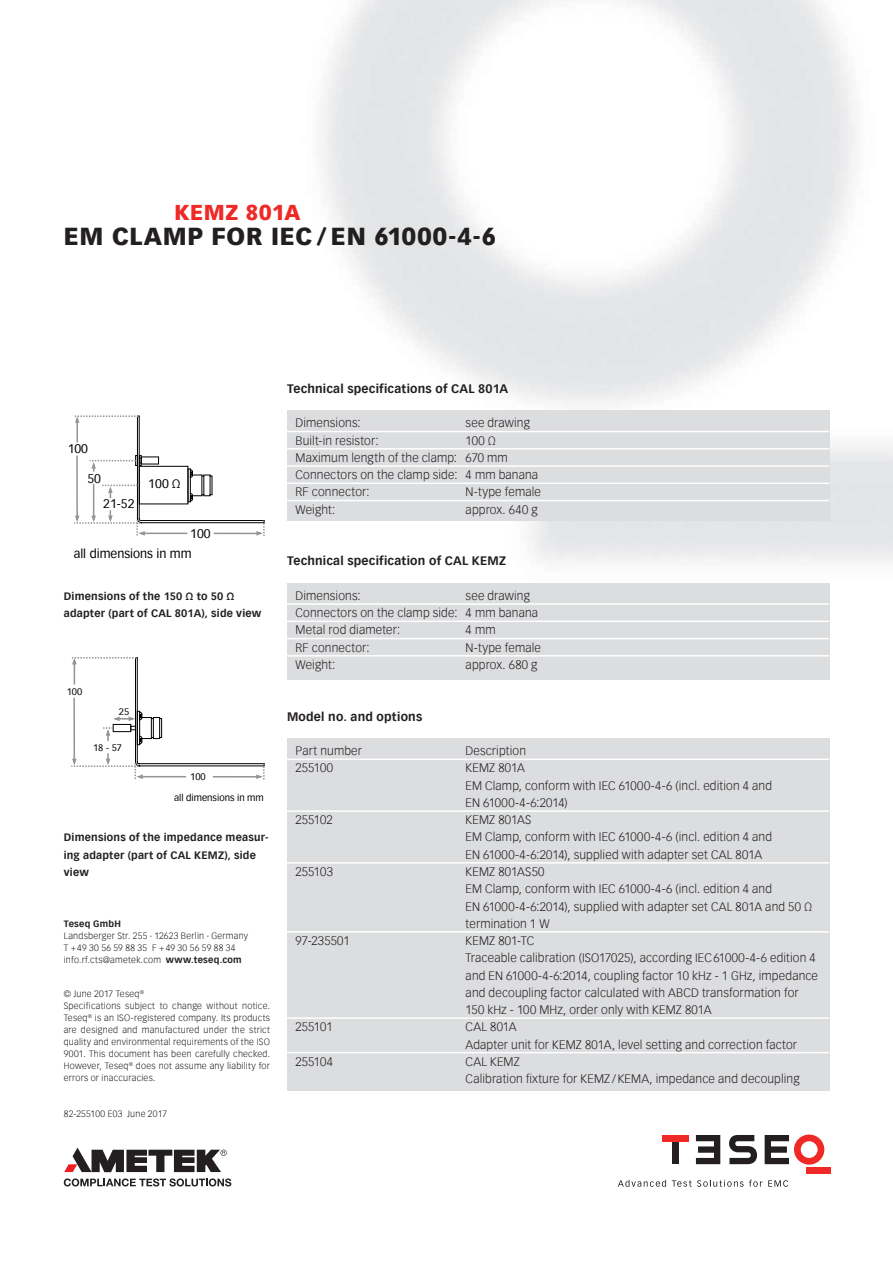
<style>
.page{position:relative;width:893px;height:1263px;background:#fff}
.page>*{position:absolute;margin:0;border:0;box-sizing:border-box;transform-origin:0 0}
.t1{font:900 24px "Vectora Com";letter-spacing:.03em;color:#231f20}
.t2{font:900 21px "Vectora Com";letter-spacing:.03em;color:#ee2926}
.t3{font:12.15px/20px "Vectora Com";color:#000}
.t4{font:300 12px/17.2px "Vectora Com";letter-spacing:.01em;color:#231f20}
.t5{font:700 12px "Vectora Com";letter-spacing:.02em;color:#231f20}
.t6{font:700 10.5px/17.2px "Vectora Com";letter-spacing:.02em;color:#231f20}
.t7{font:9.3px "Vectora Com";color:#000}
.t8{font:300 9px/12px "Vectora Com";letter-spacing:.025em;color:#231f20}
.t9{font:700 9px "Vectora Com";letter-spacing:.03em;color:#231f20}
.s1{font-weight:700}
</style>
<div class="page">
<svg style="left:64px;top:1178px;width:167px;height:8px"></svg>
<svg style="left:64px;top:1147px;width:163px;height:25px"></svg>
<hr style="left:137px;top:416px;width:1px;height:103px;background:#000">
<hr style="left:139px;top:416px;width:1px;height:103px;background:#000">
<div style="left:139px;top:466px;width:49px;height:38px;border:1px solid #000"></div>
<svg style="left:188px;top:469px;width:25px;height:34px"></svg>
<div style="left:141px;top:457px;width:18px;height:7px;border:1px solid #000"></div>
<hr style="left:76px;top:419px;width:2px;height:23px;background:#939598">
<svg style="left:74px;top:415px;width:65px;height:8px"></svg>
<svg style="left:102px;top:485px;width:35px;height:13px"></svg>
<svg style="left:90px;top:455px;width:51px;height:17px"></svg>
<hr style="left:93px;top:484px;width:1px;height:35px;background:#939598">
<hr style="left:76px;top:455px;width:2px;height:64px;background:#939598">
<svg style="left:74px;top:510px;width:191px;height:26px"></svg>
<hr style="left:135px;top:658px;width:1px;height:104px;background:#000">
<hr style="left:137px;top:658px;width:1px;height:104px;background:#000">
<svg style="left:71px;top:657px;width:66px;height:27px"></svg>
<svg style="left:103px;top:711px;width:59px;height:34px"></svg>
<hr style="left:73px;top:698px;width:2px;height:64px;background:#939598">
<svg style="left:71px;top:753px;width:194px;height:27px"></svg>
<div style="left:806px;top:1167px;width:24px;height:6px;background:#ee2926"></div>
<svg style="left:765px;top:1134px;width:59px;height:30px"></svg>
<svg style="left:696px;top:1135px;width:24px;height:29px"></svg>
<div style="left:672px;top:1141px;width:7px;height:23px;background:#231f20"></div>
<div style="left:662px;top:1135px;width:27px;height:6px;background:#ee2926"></div>
<svg style="left:618px;top:1180px;width:48px;height:7px"></svg>
<svg style="left:672px;top:1180px;width:90px;height:7px"></svg>
<svg style="left:768px;top:1180px;width:20px;height:7px"></svg>
<svg style="left:729px;top:1135px;width:28px;height:29px"></svg>
<div style="left:287px;top:738px;width:542px;height:352px;background:#dcdddf"></div>
<hr style="left:287px;top:758px;width:542px;height:2px;background:#fff">
<hr style="left:287px;top:810px;width:542px;height:2px;background:#fff">
<hr style="left:287px;top:862px;width:542px;height:1px;background:#fff">
<hr style="left:287px;top:931px;width:542px;height:1px;background:#fff">
<hr style="left:287px;top:1017px;width:542px;height:2px;background:#fff">
<hr style="left:287px;top:1052px;width:542px;height:1px;background:#fff">
<div style="left:287px;top:410px;width:542px;height:111px;background:#dcdddf"></div>
<hr style="left:287px;top:431px;width:542px;height:1px;background:#fff">
<hr style="left:287px;top:448px;width:542px;height:1px;background:#fff">
<hr style="left:287px;top:465px;width:542px;height:2px;background:#fff">
<hr style="left:287px;top:482px;width:542px;height:2px;background:#fff">
<hr style="left:287px;top:500px;width:542px;height:1px;background:#fff">
<div style="left:287px;top:583px;width:542px;height:96px;background:#dcdddf"></div>
<hr style="left:287px;top:603px;width:542px;height:2px;background:#fff">
<hr style="left:287px;top:620px;width:542px;height:2px;background:#fff">
<hr style="left:287px;top:638px;width:542px;height:1px;background:#fff">
<hr style="left:287px;top:655px;width:542px;height:1px;background:#fff">
<h2 class="t2" style="left:174px;top:200px;width:128px">KEMZ 801A</h2>
<h1 class="t1" style="left:64px;top:221px;width:434px">EM CLAMP FOR IEC / EN 61000-4-6</h1>
<p class="t3" style="left:68px;top:439px;width:22px">100</p>
<p class="t3" style="left:87px;top:468px;width:15px">50</p>
<p class="t3" style="left:103px;top:494px;width:33px">21-52</p>
<p class="t3" style="left:148px;top:473px;width:34px">100 Ω</p>
<p class="t3" style="left:74px;top:523px;width:138px;text-indent:117px">100 all dimensions in mm</p>
<p class="t6" style="left:64px;top:587px;width:199px">Dimensions of the 150 Ω to 50 Ω adapter (part of CAL 801A), side view</p>
<p class="t7" style="left:67px;top:686px;width:17px">100</p>
<p class="t7" style="left:119px;top:706px;width:12px">25</p>
<p class="t7" style="left:93px;top:742px;width:30px">18 - 57</p>
<p class="t7" style="left:190px;top:771px;width:17px">100</p>
<p class="t7" style="left:174px;top:792px;width:91px">all dimensions in mm</p>
<p class="t6" style="left:64px;top:829px;width:206px">Dimensions of the impedance measur&shy;ing adapter (part of CAL KEMZ), side view</p>
<p class="t9" style="left:64px;top:918px;width:59px">Teseq GmbH</p>
<p class="t8" style="left:64px;top:930px;width:186px">Landsberger Str. 255 · 12623 Berlin · Germany<br>T +49 30 56 59 88 35 F +49 30 56 59 88 34 info.rf.cts@ametek.com <span class="s1">www.teseq.com</span></p>
<p class="t8" style="left:64px;top:987px;width:208px">© June 2017 Teseq<sup>®<br></sup>Specifications subject to change without notice.<br>Teseq<sup>®</sup> is an ISO-registered company. Its products are designed and manufactured under the strict quality and environmental requirements of the ISO 9001. This document has been carefully checked.<br>However, Teseq<sup>®</sup> does not assume any liability for errors or inaccuracies.</p>
<p class="t8" style="left:64px;top:1108px;width:105px">82-255100 E03 June 2017</p>
<p class="t5" style="left:287px;top:381px;width:223px">Technical specifications of CAL 801A</p>
<p class="t4" style="left:296px;top:414px;width:67px">Dimensions:</p>
<p class="t4" style="left:466px;top:414px;width:66px">see drawing</p>
<p class="t4" style="left:296px;top:432px;width:84px">Built-in resistor:</p>
<p class="t4" style="left:296px;top:432px;width:244px;text-indent:170px">100 Ω<br>Maximum length of the clamp: 670 mm<br>Connectors on the clamp side: 4 mm banana<br>RF connector:</p>
<p class="t4" style="left:466px;top:483px;width:77px">N-type female</p>
<p class="t4" style="left:296px;top:501px;width:41px">Weight:</p>
<p class="t4" style="left:466px;top:501px;width:73px">approx. 640 g</p>
<p class="t5" style="left:287px;top:554px;width:220px">Technical specification of CAL KEMZ</p>
<p class="t4" style="left:296px;top:587px;width:67px">Dimensions:</p>
<p class="t4" style="left:296px;top:587px;width:244px;text-indent:170px">see drawing<br>Connectors on the clamp side: 4 mm banana<br>Metal rod diameter:</p>
<p class="t4" style="left:466px;top:621px;width:31px">4 mm</p>
<p class="t4" style="left:296px;top:639px;width:76px">RF connector:</p>
<p class="t4" style="left:466px;top:639px;width:77px">N-type female</p>
<p class="t4" style="left:296px;top:656px;width:41px">Weight:</p>
<p class="t4" style="left:466px;top:656px;width:73px">approx. 680 g</p>
<p class="t5" style="left:287px;top:709px;width:137px">Model no. and options</p>
<p class="t4" style="left:296px;top:742px;width:68px">Part number</p>
<p class="t4" style="left:466px;top:742px;width:62px">Description</p>
<p class="t4" style="left:296px;top:759px;width:39px">255100</p>
<p class="t4" style="left:466px;top:759px;width:308px">KEMZ 801A<br>EM Clamp, conform with IEC 61000-4-6 (incl. edition 4 and<br>EN 61000-4-6:2014)</p>
<p class="t4" style="left:296px;top:811px;width:39px">255102</p>
<p class="t4" style="left:466px;top:811px;width:308px">KEMZ 801AS<br>EM Clamp, conform with IEC 61000-4-6 (incl. edition 4 and<br>EN 61000-4-6:2014), supplied with adapter set CAL 801A</p>
<p class="t4" style="left:296px;top:863px;width:39px">255103</p>
<p class="t4" style="left:466px;top:863px;width:348px">KEMZ 801AS50<br>EM Clamp, conform with IEC 61000-4-6 (incl. edition 4 and<br>EN 61000-4-6:2014), supplied with adapter set CAL 801A and 50 Ω termination 1 W</p>
<p class="t4" style="left:296px;top:932px;width:56px">97-235501</p>
<p class="t4" style="left:466px;top:932px;width:354px">KEMZ 801-TC<br>Traceable calibration (ISO17025), according IEC61000-4-6 edition 4 and EN 61000-4-6:2014, coupling factor 10 kHz - 1 GHz, impedance and decoupling factor calculated with ABCD transformation for 150 kHz - 100 MHz, order only with KEMZ 801A</p>
<p class="t4" style="left:296px;top:1018px;width:39px">255101</p>
<p class="t4" style="left:466px;top:1018px;width:333px">CAL 801A<br>Adapter unit for KEMZ 801A, level setting and correction factor</p>
<p class="t4" style="left:296px;top:1053px;width:39px">255104</p>
<p class="t4" style="left:466px;top:1053px;width:335px">CAL KEMZ<br>Calibration fixture for KEMZ/KEMA, impedance and decoupling</p>
</div>
